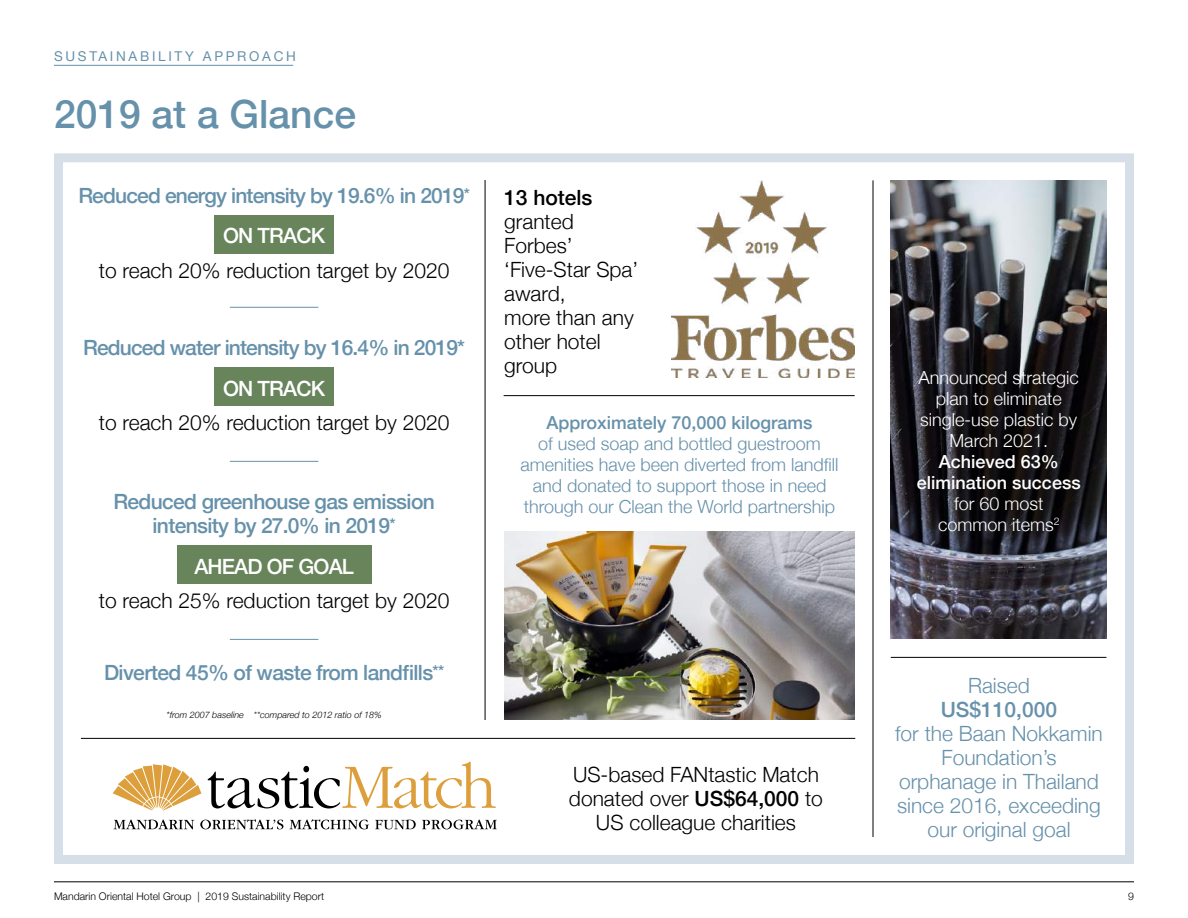
<style>
.page{position:relative;width:1188px;height:918px;background:#fff}
.page>*{position:absolute;margin:0;border:0;box-sizing:border-box;transform-origin:0 0}
.t1{font:500 39px "Helvetica Neue";color:#6691ab}
.t2{font:300 21px/24px "Helvetica Neue";color:#000}
.t3{font:500 21px/40.5px "Helvetica Neue";letter-spacing:-.03em;color:#6691ab;text-align:center}
.t4{font:300 21px/24px "Helvetica Neue";color:#6691ab;text-align:center}
.t5{font:500 21px "Helvetica Neue";letter-spacing:-.04em;color:#fff}
.t6{font:500 21px "Helvetica Neue";color:#000}
.t7{font:300 18px/21px "Helvetica Neue";color:#6691ab;text-align:center}
.t8{font:300 18px/21px "Helvetica Neue";color:#fff;text-align:center}
.t9{font:500 18px/21px "Helvetica Neue";color:#fff;text-align:center}
.t10{font:500 18px "Helvetica Neue";color:#6691ab}
.t11{font:13.5px "Helvetica Neue";letter-spacing:.2em;color:#6691ab}
.t12{font:300 10.5px "Helvetica Neue";color:#000}
.t13{font:italic 300 9px "Helvetica Neue";color:#000}
.s1{font-size:16.5px}
.s2{color:#fff}
.s3{font-weight:500}
</style>
<div class="page">
<hr style="left:54px;top:882px;width:1080px;height:1px;background:#000">
<img style="left:891px;top:180px;width:216px;height:459px">
<hr style="left:54px;top:65px;width:239px;height:1px;background:#6691ab">
<div style="left:54px;top:153px;width:1080px;height:711px;border:9px solid #d6dfe7"></div>
<hr style="left:81px;top:738px;width:774px;height:1px;background:#000">
<hr style="left:504px;top:395px;width:351px;height:1px;background:#000">
<hr style="left:891px;top:657px;width:215px;height:1px;background:#000">
<div style="left:214px;top:215px;width:120px;height:39px;background:#67845b"></div>
<hr style="left:230px;top:307px;width:88px;height:1px;background:#6691ab">
<div style="left:214px;top:368px;width:120px;height:38px;background:#67845b"></div>
<hr style="left:230px;top:461px;width:88px;height:1px;background:#6691ab">
<div style="left:177px;top:546px;width:195px;height:38px;background:#67845b"></div>
<hr style="left:230px;top:639px;width:88px;height:1px;background:#6691ab">
<hr style="left:873px;top:180px;width:1px;height:657px;background:#000">
<hr style="left:485px;top:180px;width:1px;height:540px;background:#000">
<img style="left:671px;top:180px;width:184px;height:198px">
<svg style="left:113px;top:820px;width:81px;height:9px"></svg>
<svg style="left:200px;top:819px;width:83px;height:10px"></svg>
<svg style="left:289px;top:819px;width:80px;height:10px"></svg>
<svg style="left:375px;top:820px;width:41px;height:9px"></svg>
<svg style="left:422px;top:820px;width:75px;height:9px"></svg>
<svg style="left:113px;top:764px;width:88px;height:47px"></svg>
<svg style="left:208px;top:762px;width:288px;height:46px"></svg>
<img style="left:505px;top:531px;width:350px;height:189px">
<p class="t11" style="left:54px;top:46px;width:243px">SUSTAINABILITY APPROACH</p>
<h1 class="t1" style="left:54px;top:83px;width:304px">2019 at a Glance</h1>
<p class="t3" style="left:78px;top:173px;width:393px">Reduced energy intensity by 19.6% in 2019<span class="s1">*<br></span><span class="s2">ON TRACK</span></p>
<p class="t2" style="left:99px;top:257px;width:352px">to reach 20% reduction target by 2020</p>
<p class="t3" style="left:83px;top:326px;width:383px">Reduced water intensity by 16.4% in 2019*</p>
<p class="t5" style="left:223px;top:371px;width:103px">ON TRACK</p>
<p class="t2" style="left:99px;top:409px;width:352px">to reach 20% reduction target by 2020</p>
<p class="t3" style="left:113px;top:488px;width:323px;line-height:24px">Reduced greenhouse gas emission intensity by 27.0% in 2019<span class="s1">*</span></p>
<p class="t5" style="left:194px;top:549px;width:161px">AHEAD OF GOAL</p>
<p class="t2" style="left:99px;top:587px;width:352px">to reach 25% reduction target by 2020</p>
<p class="t3" style="left:104px;top:651px;width:342px">Diverted 45% of waste from landfills<span class="s1">**</span></p>
<p class="t13" style="left:167px;top:708px;width:217px">*from 2007 baseline **compared to 2012 ratio of 18%</p>
<p class="t6" style="left:504px;top:181px;width:90px">13 hotels</p>
<p class="t2" style="left:504px;top:208px;width:136px">granted<br>Forbes’ ‘Five-Star Spa’ award,<br>more than any other hotel group</p>
<p class="t10" style="left:547px;top:408px;width:268px">Approximately 70,000 kilograms</p>
<p class="t7" style="left:521px;top:432px;width:320px">of used soap and bottled guestroom amenities have been diverted from landfill and donated to support those in need through our Clean the World partnership</p>
<p class="t2" style="left:569px;top:761px;width:256px;text-align:center">US-based FANtastic Match donated over <span class="s3">US$64,000</span> to<br>US colleague charities</p>
<p class="t8" style="left:919px;top:366px;width:162px">Announced strategic plan to eliminate single-use plastic by<br>March 2021.</p>
<p class="t9" style="left:917px;top:450px;width:165px">Achieved 63% elimination success</p>
<p class="t8" style="left:938px;top:492px;width:123px">for 60 most common items<sup>2</sup></p>
<p class="t4" style="left:968px;top:672px;width:63px">Raised</p>
<p class="t3" style="left:941px;top:688px;width:118px">US$110,000</p>
<p class="t4" style="left:895px;top:720px;width:209px">for the Baan Nokkamin<br>Foundation’s orphanage in Thailand since 2016, exceeding our original goal</p>
<p class="t12" style="left:54px;top:888px;width:272px">Mandarin Oriental Hotel Group | 2019 Sustainability Report</p>
<p class="t12" style="left:1128px;top:888px;width:7px">9</p>
</div>
